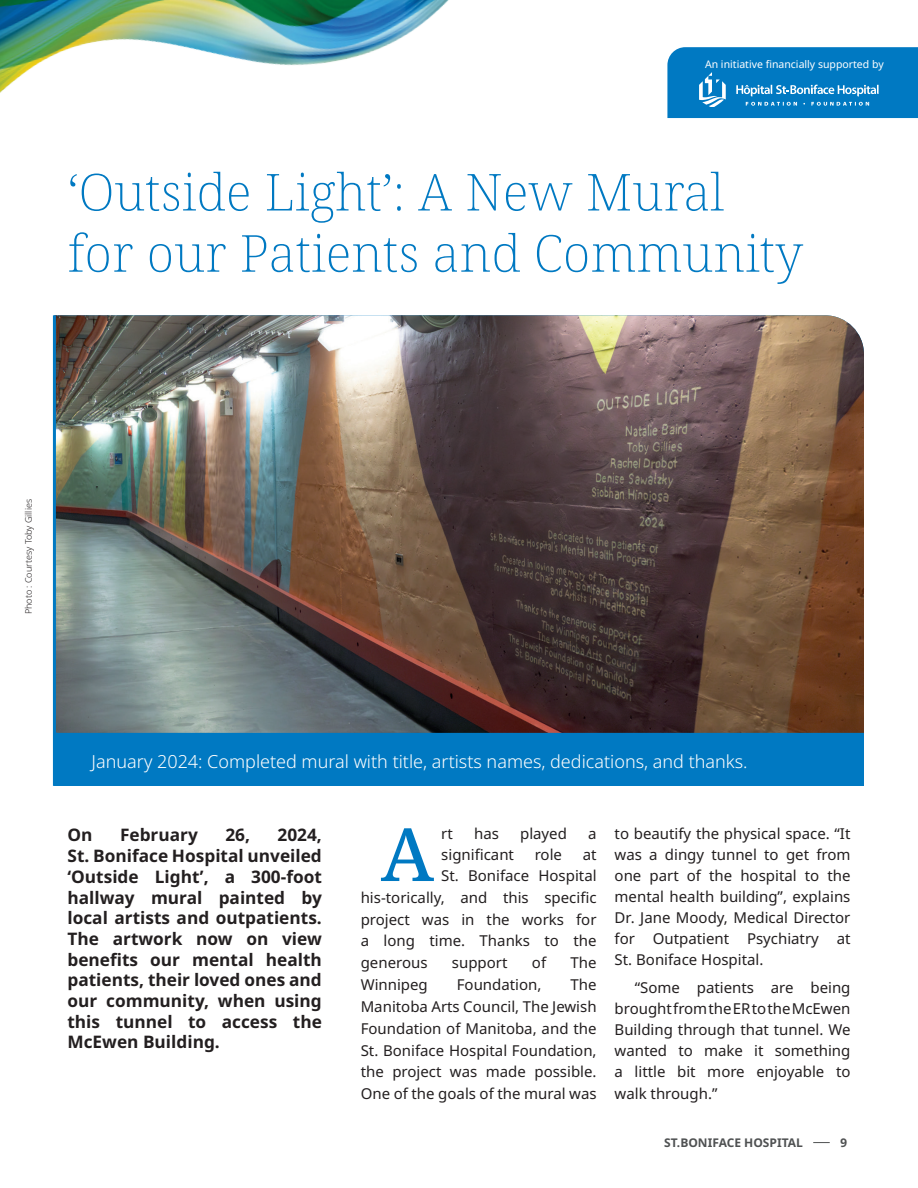
<style>
.page{position:relative;width:918px;height:1188px;background:#fff}
.page>*{position:absolute;margin:0;border:0;box-sizing:border-box;transform-origin:0 0}
.t1{font:500 73.8px "Noto Serif";color:#0079c2}
.t2{font:200 51px/61.2px "Noto Serif";color:#0079c2}
.t3{font:300 18px "Noto Sans";color:#fff}
.t4{font:700 17.25px/20.7px "Noto Sans";color:#231f20;text-align:justify}
.t5{font:15px/21px "Noto Sans";color:#231f20;text-align:justify}
.t6{font:700 12px "Noto Sans";color:#4f5152}
.t7{font:10.5px "Noto Sans";color:#fff}
.t8{font:300 9px "Noto Sans";color:#231f20}
</style>
<div class="page">
<svg style="left:813px;top:1142px;width:17px;height:1px"></svg>
<img style="left:0;top:0;width:714px;height:119px">
<div style="left:54px;top:733px;width:810px;height:53px;background:#0079c2"></div>
<img style="left:56px;top:315px;width:808px;height:418px">
<hr style="left:53px;top:315px;width:3px;height:471px;background:#0079c2">
<svg style="left:667px;top:47px;width:251px;height:71px;background:#1181c5"></svg>
<p class="t7" style="left:705px;top:57px;width:180px">An initiative financially supported by</p>
<p class="t2" style="left:68px;top:164px;width:737px">‘Outside Light’: A New Mural<br>for our Patients and Community</p>
<p class="t8" style="left:22px;top:614px;width:117px;rotate:-90deg">Photo : Courtesy Toby Gillies</p>
<p class="t3" style="left:92px;top:749px;width:658px">January 2024: Completed mural with title, artists names, dedications, and thanks.</p>
<p class="t4" style="left:68px;top:825px;width:256px;text-indent:210px">2024, St. Boniface Hospital unveiled ‘Outside Light’, a 300-foot hallway mural painted by local artists and outpatients.<br>The artwork now on view benefits our mental health patients, their loved ones and our community, when using this tunnel to access the McEwen Building.</p>
<p class="t1" style="left:381px;top:803px;width:55px">A</p>
<p class="t5" style="left:441px;top:823px;width:13px">rt</p>
<p class="t5" style="left:474px;top:823px;width:26px">has</p>
<p class="t5" style="left:520px;top:823px;width:48px">played</p>
<p class="t5" style="left:588px;top:823px;width:10px">a</p>
<p class="t4" style="left:68px;top:825px;width:27px">On</p>
<p class="t4" style="left:120px;top:825px;width:79px">February</p>
<p class="t4" style="left:225px;top:825px;width:26px">26,</p>
<p class="t5" style="left:441px;top:844px;width:74px">significant</p>
<p class="t5" style="left:535px;top:844px;width:29px">role</p>
<p class="t5" style="left:583px;top:844px;width:15px">at</p>
<p class="t5" style="left:441px;top:865px;width:157px">St. Boniface Hospital</p>
<p class="t5" style="left:361px;top:887px;width:237px">his-torically, and this specific</p>
<p class="t5" style="left:361px;top:909px;width:237px">project was in the works for</p>
<p class="t5" style="left:361px;top:931px;width:237px">a long time. Thanks to the</p>
<p class="t5" style="left:361px;top:953px;width:68px">generous</p>
<p class="t5" style="left:452px;top:953px;width:57px">support</p>
<p class="t5" style="left:532px;top:953px;width:16px">of</p>
<p class="t5" style="left:571px;top:953px;width:28px">The</p>
<p class="t5" style="left:361px;top:975px;width:69px">Winnipeg</p>
<p class="t5" style="left:457px;top:975px;width:86px">Foundation,</p>
<p class="t5" style="left:361px;top:974px;width:237px;line-height:21.8px;text-indent:210px">The Manitoba Arts Council, The Jewish Foundation of Manitoba, and the St. Boniface Hospital Foundation, the project was made possible.<br>One of the goals of the mural was</p>
<p class="t5" style="left:615px;top:823px;width:237px">to beautify the physical space. “It was a dingy tunnel to get from one part of the hospital to the mental health building”, explains Dr. Jane Moody, Medical Director for Outpatient Psychiatry at St. Boniface Hospital.</p>
<p class="t5" style="left:615px;top:978px;width:237px;text-indent:20px">“Some patients are being brought from the ER to the McEwen Building through that tunnel. We wanted to make it something a little bit more enjoyable to walk through.”</p>
<p class="t6" style="left:664px;top:1134px;width:140px">ST.BONIFACE HOSPITAL</p>
<p class="t6" style="left:840px;top:1134px;width:9px">9</p>
</div>
